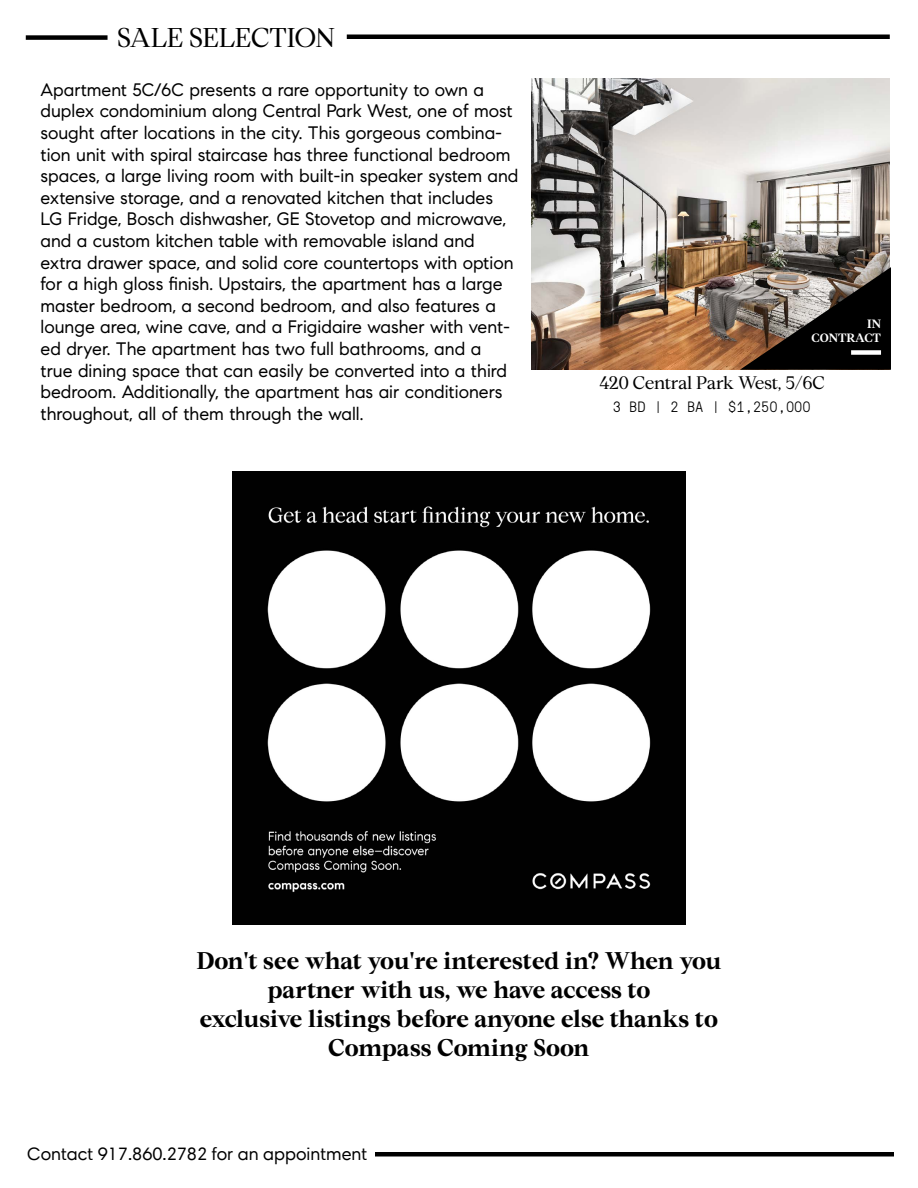
<style>
.page{position:relative;width:918px;height:1188px;background:#fff}
.page>*{position:absolute;margin:0;border:0;box-sizing:border-box;transform-origin:0 0}
.t1{font:27px "Compass Serif";letter-spacing:-.015em;color:#000}
.t2{font:700 24px/28.8px "Compass Serif";letter-spacing:-.01em;color:#000;text-align:center}
.t3{font:18px/21.6px "Compass Sans";color:#000}
.t4{font:18px "Harmonia Sans Pro";color:#000}
.t5{font:18px "Compass Serif";letter-spacing:-.02em;color:#000}
.t6{font:300 15px "GT Pressura Mono";color:#000}
.t7{font:500 12px/14.4px "Tiempos Headline";color:#fff;text-align:right;scale:1.04 1}
</style>
<div class="page">
<hr style="left:375px;top:1152px;width:519px;height:4px;background:#000">
<img style="left:232px;top:471px;width:454px;height:454px">
<img style="left:531px;top:78px;width:359px;height:292px">
<div style="left:347px;top:34px;width:543px;height:5px;background:#000"></div>
<div style="left:26px;top:35px;width:82px;height:5px;background:#000"></div>
<svg style="left:740px;top:267px;width:151px;height:103px;background:#4a423c"></svg>
<div style="left:851px;top:350px;width:30px;height:5px;background:#fff"></div>
<h1 class="t1" style="left:117px;top:21px;width:219px">SALE SELECTION</h1>
<p class="t3" style="left:40px;top:78px;width:479px">Apartment 5C/6C presents a rare opportunity to own a duplex condominium along Central Park West, one of most sought after locations in the city. This gorgeous combina&shy;tion unit with spiral staircase has three functional bedroom spaces, a large living room with built-in speaker system and extensive storage, and a renovated kitchen that includes LG Fridge, Bosch dishwasher, GE Stovetop and microwave, and a custom kitchen table with removable island and extra drawer space, and solid core countertops with option for a high gloss finish. Upstairs, the apartment has a large master bedroom, a second bedroom, and also features a lounge area, wine cave, and a Frigidaire washer with vent&shy;ed dryer. The apartment has two full bathrooms, and a<br>true dining space that can easily be converted into a third bedroom. Additionally, the apartment has air conditioners throughout, all of them through the wall.</p>
<p class="t7" style="left:811px;top:316px;width:68px">IN<br>CONTRACT</p>
<p class="t5" style="left:600px;top:372px;width:227px">420 Central Park West, 5/6C</p>
<p class="t6" style="left:613px;top:396px;width:200px">3 BD | 2 BA | $1,250,000</p>
<h2 class="t2" style="left:196px;top:946px;width:527px">Don't see what you're interested in? When you partner with us, we have access to<br>exclusive listings before anyone else thanks to Compass Coming Soon</h2>
<p class="t4" style="left:27px;top:1142px;width:342px">Contact 917.860.2782 for an appointment</p>
</div>
